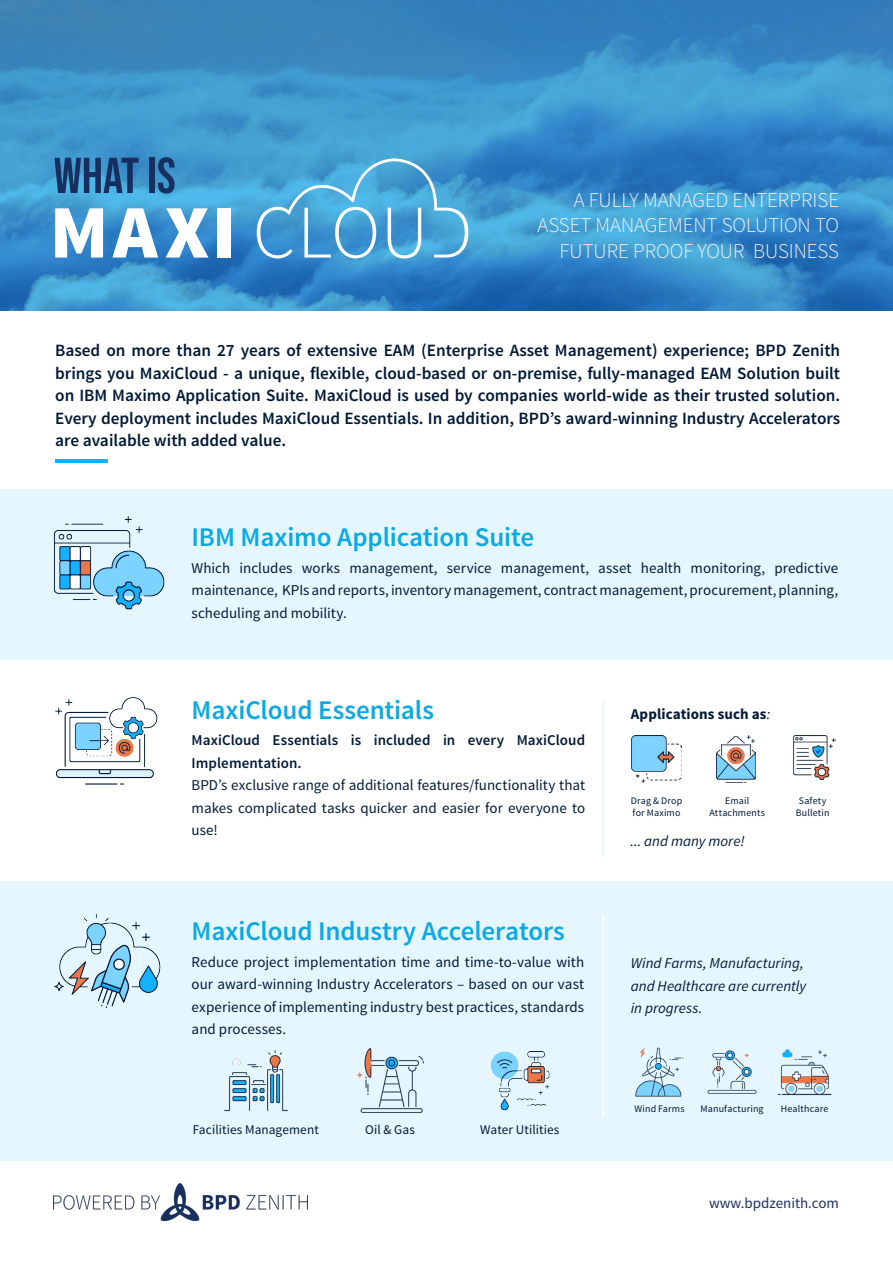
<style>
.page{position:relative;width:893px;height:1263px;background:#fff}
.page>*{position:absolute;margin:0;border:0;box-sizing:border-box;transform-origin:0 0}
.t1{font:50.4px "Bebas Neue";color:#172f5e}
.t2{font:600 27px "Source Sans Pro";letter-spacing:-.005em;color:#0ca9e2}
.t3{font:300 21px/25.5px "Source Sans Pro";color:#f2f2f2;text-align:right}
.t4{font:600 17.25px/22.5px "Source Sans Pro";color:#011936;text-align:justify}
.t5{font:15px/22.5px "Source Sans Pro";letter-spacing:.005em;color:#031b37;text-align:justify}
.t6{font:italic 15px/22.5px "Source Sans Pro";color:#031b37}
.t7{font:600 15px/22.5px "Source Sans Pro";letter-spacing:.005em;color:#031b37}
.t8{font:700 15px "Source Sans Pro";letter-spacing:.005em;color:#031b37}
.t9{font:15px "Source Sans Pro";color:#1f3061}
.t10{font:13.35px "Source Sans Pro";letter-spacing:.005em;color:#011936}
.t11{font:9.9px/12px "Source Sans Pro";letter-spacing:.02em;color:#011936;text-align:center}
.s1{font-weight:400;font-style:italic}
</style>
<div class="page">
<div style="left:0;top:881px;width:893px;height:280px;background:#e5f6ff"></div>
<div style="left:0;top:489px;width:893px;height:170px;background:#e5f6ff"></div>
<svg style="left:0;top:0;width:893px;height:310px;background:#388cc7"></svg>
<hr style="left:55px;top:459px;width:53px;height:3px;background:#15b1ff">
<svg style="left:55px;top:208px;width:48px;height:50px"></svg>
<svg style="left:112px;top:208px;width:46px;height:50px"></svg>
<svg style="left:166px;top:208px;width:43px;height:50px"></svg>
<div style="left:218px;top:208px;width:13px;height:50px;background:#fff"></div>
<svg style="left:257px;top:158px;width:211px;height:100px;background:#57a9d9"></svg>
<img style="left:54px;top:1183px;width:253px;height:37px">
<img style="left:54px;top:516px;width:111px;height:94px">
<img style="left:55px;top:697px;width:103px;height:88px">
<img style="left:54px;top:913px;width:107px;height:95px">
<img style="left:632px;top:735px;width:49px;height:47px">
<img style="left:716px;top:735px;width:40px;height:45px">
<img style="left:793px;top:735px;width:42px;height:45px">
<img style="left:224px;top:1050px;width:64px;height:62px">
<img style="left:357px;top:1048px;width:67px;height:65px">
<img style="left:490px;top:1051px;width:60px;height:60px">
<img style="left:635px;top:1047px;width:49px;height:50px">
<img style="left:707px;top:1050px;width:50px;height:44px">
<img style="left:777px;top:1049px;width:55px;height:47px">
<hr style="left:602px;top:915px;width:2px;height:202px;background:#fff">
<hr style="left:602px;top:701px;width:2px;height:156px;background:#7cd3ff">
<h1 class="t1" style="left:54px;top:147px;width:123px">WHAT IS</h1>
<h3 class="t3" style="left:537px;top:187px;width:303px">A FULLY MANAGED ENTERPRISE<br>ASSET MANAGEMENT SOLUTION TO<br>FUTURE PROOF YOUR BUSINESS</h3>
<p class="t4" style="left:55px;top:340px;width:786px">Based on more than 27 years of extensive EAM (Enterprise Asset Management) experience; BPD Zenith brings you MaxiCloud - a unique, flexible, cloud-based or on-premise, fully-managed EAM Solution built on IBM Maximo Application Suite. MaxiCloud is used by companies world-wide as their trusted solution.<br>Every deployment includes MaxiCloud Essentials. In addition, BPD’s award-winning Industry Accelerators are available with added value.</p>
<h2 class="t2" style="left:192px;top:520px;width:344px">IBM Maximo Application Suite</h2>
<p class="t5" style="left:192px;top:557px;width:648px">Which includes works management, service management, asset health monitoring, predictive maintenance, KPIs and reports, inventory management, contract management, procurement, planning, scheduling and mobility.</p>
<h2 class="t2" style="left:192px;top:693px;width:244px">MaxiCloud Essentials</h2>
<p class="t7" style="left:192px;top:729px;width:395px">MaxiCloud Essentials is included in every MaxiCloud<br>Implementation.</p>
<p class="t5" style="left:192px;top:774px;width:395px">BPD’s exclusive range of additional features/functionality that makes complicated tasks quicker and easier for everyone to use!</p>
<h2 class="t2" style="left:192px;top:914px;width:375px">MaxiCloud Industry Accelerators</h2>
<p class="t5" style="left:192px;top:951px;width:394px">Reduce project implementation time and time-to-value with our award-winning Industry Accelerators – based on our vast experience of implementing industry best practices, standards and processes.</p>
<p class="t10" style="left:193px;top:1121px;width:127px">Facilities Management</p>
<p class="t10" style="left:365px;top:1121px;width:51px">Oil &amp; Gas</p>
<p class="t10" style="left:480px;top:1121px;width:81px">Water Utilities</p>
<p class="t8" style="left:631px;top:704px;width:141px">Applications such as<span class="s1">:</span></p>
<p class="t11" style="left:631px;top:795px;width:53px;text-align:left">Drag &amp; Drop for Maximo</p>
<p class="t11" style="left:709px;top:795px;width:57px">Email<br>Attachments</p>
<p class="t11" style="left:796px;top:795px;width:35px">Safety<br>Bulletin</p>
<p class="t6" style="left:631px;top:830px;width:116px">... and many more!</p>
<p class="t6" style="left:631px;top:952px;width:177px">Wind Farms, Manufacturing, and Healthcare are currently in progress.</p>
<p class="t11" style="left:634px;top:1103px;width:52px">Wind Farms</p>
<p class="t11" style="left:700px;top:1103px;width:65px">Manufacturing</p>
<p class="t11" style="left:781px;top:1103px;width:49px">Healthcare</p>
<p class="t9" style="left:709px;top:1193px;width:131px">www.bpdzenith.com</p>
</div>
